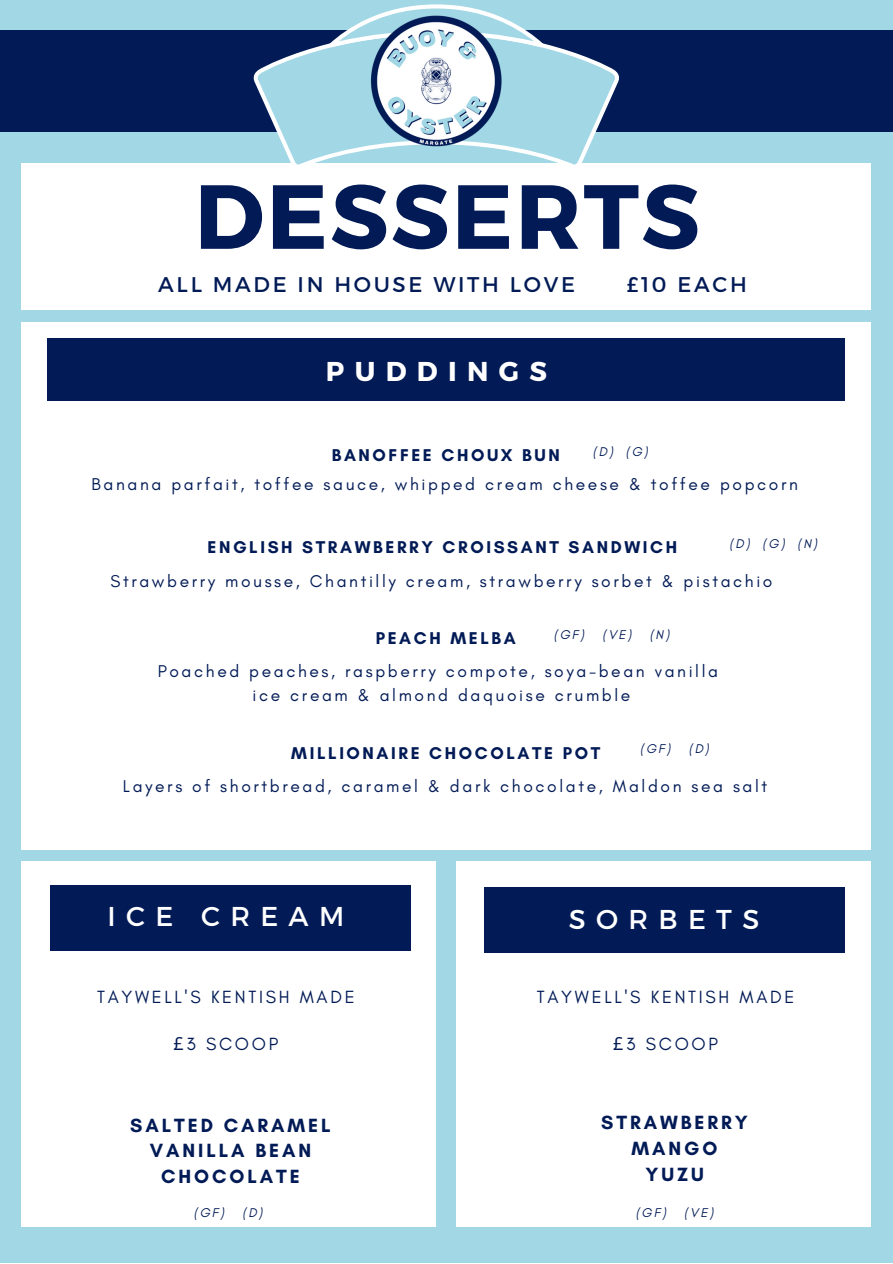
<style>
.page{position:relative;width:893px;height:1264px;background:#fff}
.page>*{position:absolute;margin:0;border:0;box-sizing:border-box;transform-origin:0 0}
.t1{font:700 90.75px "Montserrat";letter-spacing:.025em;color:#021b56}
.t2{font:27.15px "Montserrat";letter-spacing:.38em;color:#fff}
.t3{font:700 27.15px "Montserrat";letter-spacing:.38em;color:#fff}
.t4{font:21.3px "Montserrat";letter-spacing:.125em;color:#021b56}
.t5{font:700 19.5px "Glacial Indifference";letter-spacing:.15em;color:#021b56}
.t6{font:18px "Glacial Indifference";letter-spacing:.15em;color:#021b56}
.t7{font:17.4px "Glacial Indifference";letter-spacing:.15em;color:#021b56}
.t8{font:700 17.4px "Glacial Indifference";letter-spacing:.15em;color:#021b56}
.t9{font:italic 12.9px "Glacial Indifference";letter-spacing:.15em;color:#021b56}
.s1{font-family:"Noto Sans"}
</style>
<div class="page">
<div style="left:0;top:0;width:892px;height:1262px;background:#a2d7e5"></div>
<div style="left:22px;top:163px;width:849px;height:146px;background:#fff"></div>
<div style="left:21px;top:861px;width:414px;height:365px;background:#fff"></div>
<div style="left:50px;top:885px;width:360px;height:65px;background:#021b56"></div>
<div style="left:22px;top:322px;width:849px;height:527px;background:#fff"></div>
<div style="left:47px;top:339px;width:797px;height:62px;background:#021b56"></div>
<div style="left:0;top:31px;width:892px;height:101px;background:#021b56"></div>
<svg style="left:254px;top:43px;width:365px;height:122px;fill:#a2d7e5"></svg>
<svg style="left:329px;top:4px;width:215px;height:43px"></svg>
<img style="left:369px;top:15px;width:133px;height:133px">
<div style="left:456px;top:861px;width:415px;height:365px;background:#fff"></div>
<div style="left:484px;top:887px;width:360px;height:65px;background:#021b56"></div>
<p class="t1" style="left:194px;top:157px;width:506px">DESSERTS</p>
<p class="t4" style="left:158px;top:270px;width:418px">ALL MADE IN HOUSE WITH LOVE</p>
<p class="t4" style="left:626px;top:270px;width:121px">£10 EACH</p>
<p class="t3" style="left:326px;top:353px;width:223px">PUDDINGS</p>
<p class="t8" style="left:332px;top:444px;width:229px">BANOFFEE CHOUX BUN</p>
<p class="t9" style="left:593px;top:444px;width:56px">(D) (G)</p>
<p class="t7" style="left:92px;top:473px;width:707px">Banana parfait, toffee sauce, whipped cream cheese &amp; toffee popcorn</p>
<p class="t8" style="left:207px;top:536px;width:471px">ENGLISH STRAWBERRY CROISSANT SANDWICH</p>
<p class="t9" style="left:729px;top:536px;width:89px">(D) (G) (N)</p>
<p class="t7" style="left:110px;top:570px;width:663px">Strawberry mousse, Chantilly cream, strawberry sorbet &amp; pistachio</p>
<p class="t8" style="left:376px;top:628px;width:141px">PEACH MELBA</p>
<p class="t9" style="left:553px;top:626px;width:79px">(GF) (VE)</p>
<p class="t9" style="left:649px;top:626px;width:21px">(N)</p>
<p class="t7" style="left:158px;top:661px;width:562px">Poached peaches, raspberry compote, soya-bean vanilla</p>
<p class="t7" style="left:252px;top:684px;width:379px">ice cream &amp; almond daquoise crumble</p>
<p class="t8" style="left:291px;top:742px;width:310px">MILLIONAIRE CHOCOLATE POT</p>
<p class="t9" style="left:640px;top:740px;width:70px">(GF) (D)</p>
<p class="t7" style="left:123px;top:776px;width:645px">Layers of shortbread, caramel &amp; dark chocolate, Maldon sea salt</p>
<p class="t2" style="left:107px;top:899px;width:238px">ICE CREAM</p>
<p class="t6" style="left:97px;top:986px;width:259px">TAYWELL'S KENTISH MADE</p>
<p class="t6" style="left:173px;top:1033px;width:106px"><span class="s1">£</span>3 SCOOP</p>
<p class="t5" style="left:130px;top:1112px;width:202px">SALTED CARAMEL</p>
<p class="t5" style="left:150px;top:1138px;width:163px">VANILLA BEAN</p>
<p class="t5" style="left:161px;top:1164px;width:140px">CHOCOLATE</p>
<p class="t2" style="left:568px;top:901px;width:192px">SORBETS</p>
<p class="t6" style="left:537px;top:986px;width:259px">TAYWELL'S KENTISH MADE</p>
<p class="t6" style="left:613px;top:1033px;width:106px"><span class="s1">£</span>3 SCOOP</p>
<p class="t5" style="left:601px;top:1110px;width:148px">STRAWBERRY</p>
<p class="t5" style="left:631px;top:1136px;width:87px">MANGO</p>
<p class="t5" style="left:645px;top:1162px;width:60px">YUZU</p>
<p class="t9" style="left:194px;top:1204px;width:70px">(GF) (D)</p>
<p class="t9" style="left:635px;top:1204px;width:79px">(GF) (VE)</p>
</div>
